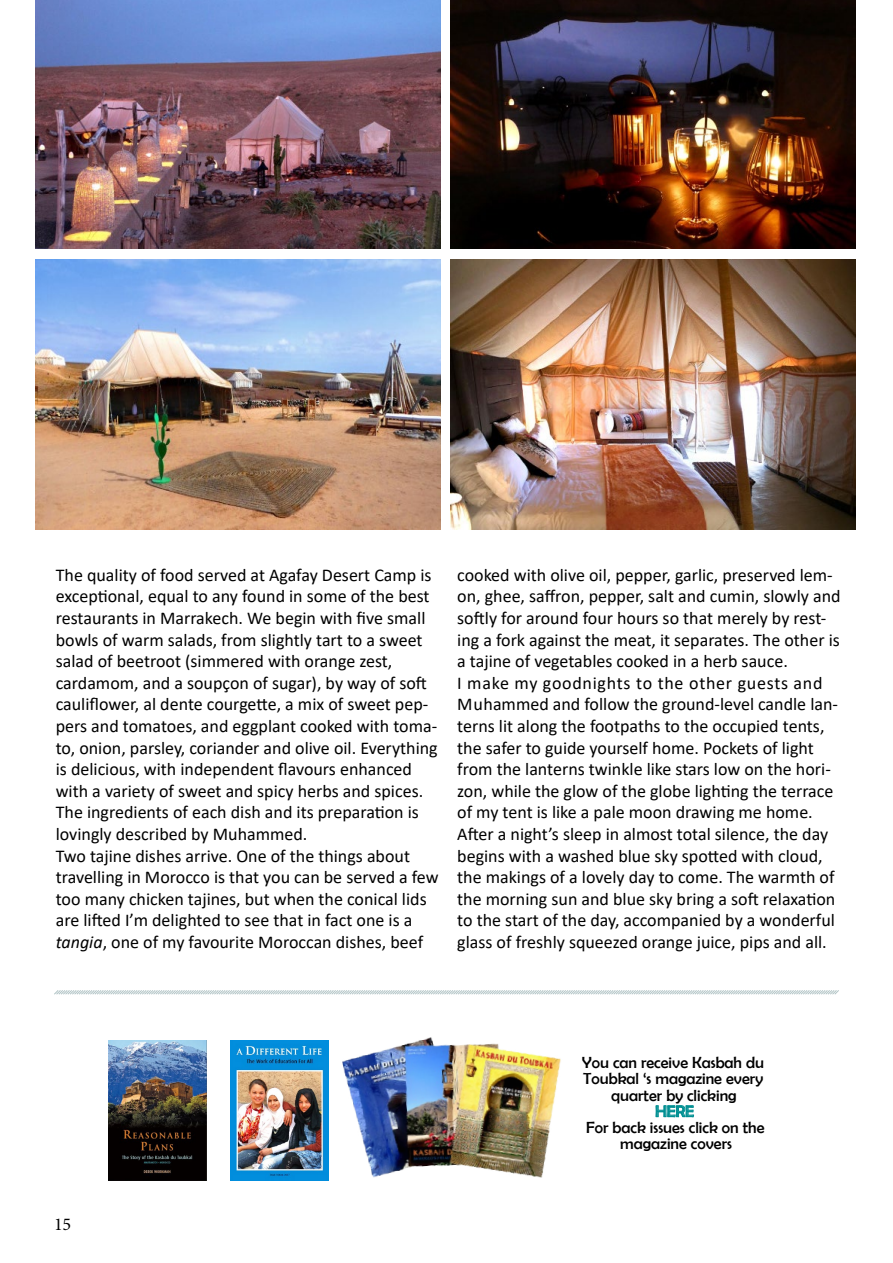
<style>
.page{position:relative;width:893px;height:1263px;background:#fff}
.page>*{position:absolute;margin:0;border:0;box-sizing:border-box;transform-origin:0 0}
.t1{font:18px/21.6px "Calibri";color:#000}
.t2{font:18px "Minion Pro";color:#000}
.t3{font:16.2px/16.2px "Berlin Sans FB";color:#000;text-align:center}
.t4{font:16.2px "Berlin Sans FB";color:#008f92}
.s1{font-style:italic}
</style>
<div class="page">
<img style="left:450px;top:0;width:405px;height:248px">
<img style="left:36px;top:0;width:405px;height:248px">
<img style="left:450px;top:260px;width:405px;height:270px">
<img style="left:36px;top:260px;width:405px;height:270px">
<img style="left:342px;top:1037px;width:219px;height:141px">
<img style="left:108px;top:1040px;width:99px;height:140px">
<svg style="left:656px;top:1105px;width:38px;height:13px"></svg>
<img style="left:231px;top:1040px;width:97px;height:140px">
<svg style="left:54px;top:990px;width:785px;height:5px"></svg>
<p class="t1" style="left:56px;top:563px;width:384px">The quality of food served at Agafay Desert Camp is exceptional, equal to any found in some of the best restaurants in Marrakech. We begin with five small bowls of warm salads, from slightly tart to a sweet salad of beetroot (simmered with orange zest, cardamom, and a soupçon of sugar), by way of soft cauliflower, al dente courgette, a mix of sweet pep&shy;pers and tomatoes, and eggplant cooked with toma&shy;to, onion, parsley, coriander and olive oil. Everything is delicious, with independent flavours enhanced with a variety of sweet and spicy herbs and spices.<br>The ingredients of each dish and its preparation is lovingly described by Muhammed.<br>Two tajine dishes arrive. One of the things about travelling in Morocco is that you can be served a few too many chicken tajines, but when the conical lids are lifted I’m delighted to see that in fact one is a <span class="s1">tangia</span>, one of my favourite Moroccan dishes, beef</p>
<p class="t1" style="left:457px;top:563px;width:385px">cooked with olive oil, pepper, garlic, preserved lem&shy;on, ghee, saffron, pepper, salt and cumin, slowly and softly for around four hours so that merely by rest&shy;ing a fork against the meat, it separates. The other is a tajine of vegetables cooked in a herb sauce.<br>I make my goodnights to the other guests and Muhammed and follow the ground-level candle lan&shy;terns lit along the footpaths to the occupied tents, the safer to guide yourself home. Pockets of light from the lanterns twinkle like stars low on the hori&shy;zon, while the glow of the globe lighting the terrace of my tent is like a pale moon drawing me home.<br>After a night’s sleep in almost total silence, the day begins with a washed blue sky spotted with cloud, the makings of a lovely day to come. The warmth of the morning sun and blue sky bring a soft relaxation to the start of the day, accompanied by a wonderful glass of freshly squeezed orange juice, pips and all.</p>
<p class="t2" style="left:54px;top:1212px;width:19px">15</p>
<p class="t3" style="left:582px;top:1054px;width:183px">You can receive Kasbah du<br>Toubkal ‘s magazine every quarter by clicking</p>
<p class="t4" style="left:655px;top:1102px;width:40px">HERE</p>
<p class="t3" style="left:586px;top:1119px;width:180px">For back issues click on the magazine covers</p>
</div>
